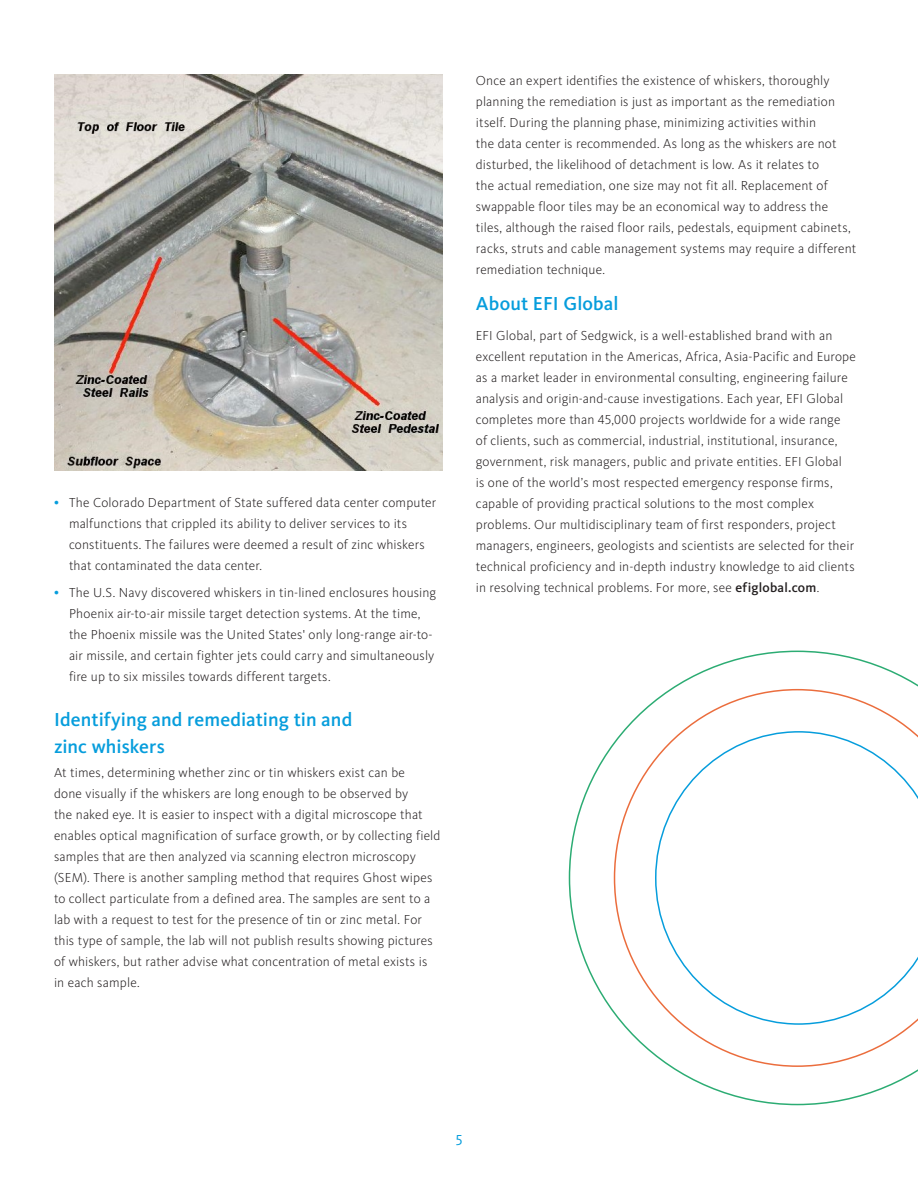
<style>
.page{position:relative;width:918px;height:1188px;background:#fff}
.page>*{position:absolute;margin:0;border:0;box-sizing:border-box;transform-origin:0 0}
.Body{font:500 19.5px/27px "Kievit OT";letter-spacing:.005em;color:#069ddc}
.t1{font:15px "Kievit OT";color:#069ddc}
.Body-2{font:300 13.5px/21px "Kievit OT";letter-spacing:.01em;color:#231f20}
.s1{font-weight:500;font-size:12px;color:#069ddc}
.s2{font-weight:500}
</style>
<div class="page">
<img style="left:54px;top:74px;width:388px;height:397px">
<svg style="left:569px;top:651px;width:349px;height:454px"></svg>
<svg style="left:614px;top:689px;width:304px;height:378px"></svg>
<svg style="left:655px;top:731px;width:263px;height:294px"></svg>
<p class="Body-2" style="left:69px;top:492px;width:369px;text-indent:-15px"><span class="s1">•</span> The Colorado Department of State suffered data center computer malfunctions that crippled its ability to deliver services to its constituents. The failures were deemed a result of zinc whiskers that contaminated the data center.</p>
<p class="Body-2" style="left:69px;top:582px;width:369px;text-indent:-15px"><span class="s1">•</span> The U.S. Navy discovered whiskers in tin-lined enclosures housing Phoenix air-to-air missile target detection systems. At the time, the Phoenix missile was the United States' only long-range air-to&shy;air missile, and certain fighter jets could carry and simultaneously fire up to six missiles towards different targets.</p>
<h2 class="Body" style="left:54px;top:706px;width:300px">Identifying and remediating tin and zinc whiskers</h2>
<p class="Body-2" style="left:54px;top:762px;width:388px">At times, determining whether zinc or tin whiskers exist can be<br>done visually if the whiskers are long enough to be observed by<br>the naked eye. It is easier to inspect with a digital microscope that enables optical magnification of surface growth, or by collecting field samples that are then analyzed via scanning electron microscopy (SEM). There is another sampling method that requires Ghost wipes to collect particulate from a defined area. The samples are sent to a lab with a request to test for the presence of tin or zinc metal. For this type of sample, the lab will not publish results showing pictures of whiskers, but rather advise what concentration of metal exists is in each sample.</p>
<p class="Body-2" style="left:476px;top:69px;width:382px">Once an expert identifies the existence of whiskers, thoroughly planning the remediation is just as important as the remediation itself. During the planning phase, minimizing activities within<br>the data center is recommended. As long as the whiskers are not disturbed, the likelihood of detachment is low. As it relates to<br>the actual remediation, one size may not fit all. Replacement of swappable floor tiles may be an economical way to address the tiles, although the raised floor rails, pedestals, equipment cabinets, racks, struts and cable management systems may require a different remediation technique.</p>
<p class="Body" style="left:476px;top:289px;width:144px">About EFI Global</p>
<p class="Body-2" style="left:476px;top:324px;width:382px">EFI Global, part of Sedgwick, is a well-established brand with an excellent reputation in the Americas, Africa, Asia-Pacific and Europe as a market leader in environmental consulting, engineering failure analysis and origin-and-cause investigations. Each year, EFI Global completes more than 45,000 projects worldwide for a wide range<br>of clients, such as commercial, industrial, institutional, insurance, government, risk managers, public and private entities. EFI Global<br>is one of the world’s most respected emergency response firms, capable of providing practical solutions to the most complex problems. Our multidisciplinary team of first responders, project managers, engineers, geologists and scientists are selected for their technical proficiency and in-depth industry knowledge to aid clients in resolving technical problems. For more, see <span class="s2">efiglobal.com</span>.</p>
<p class="t1" style="left:456px;top:1131px;width:8px">5</p>
</div>
